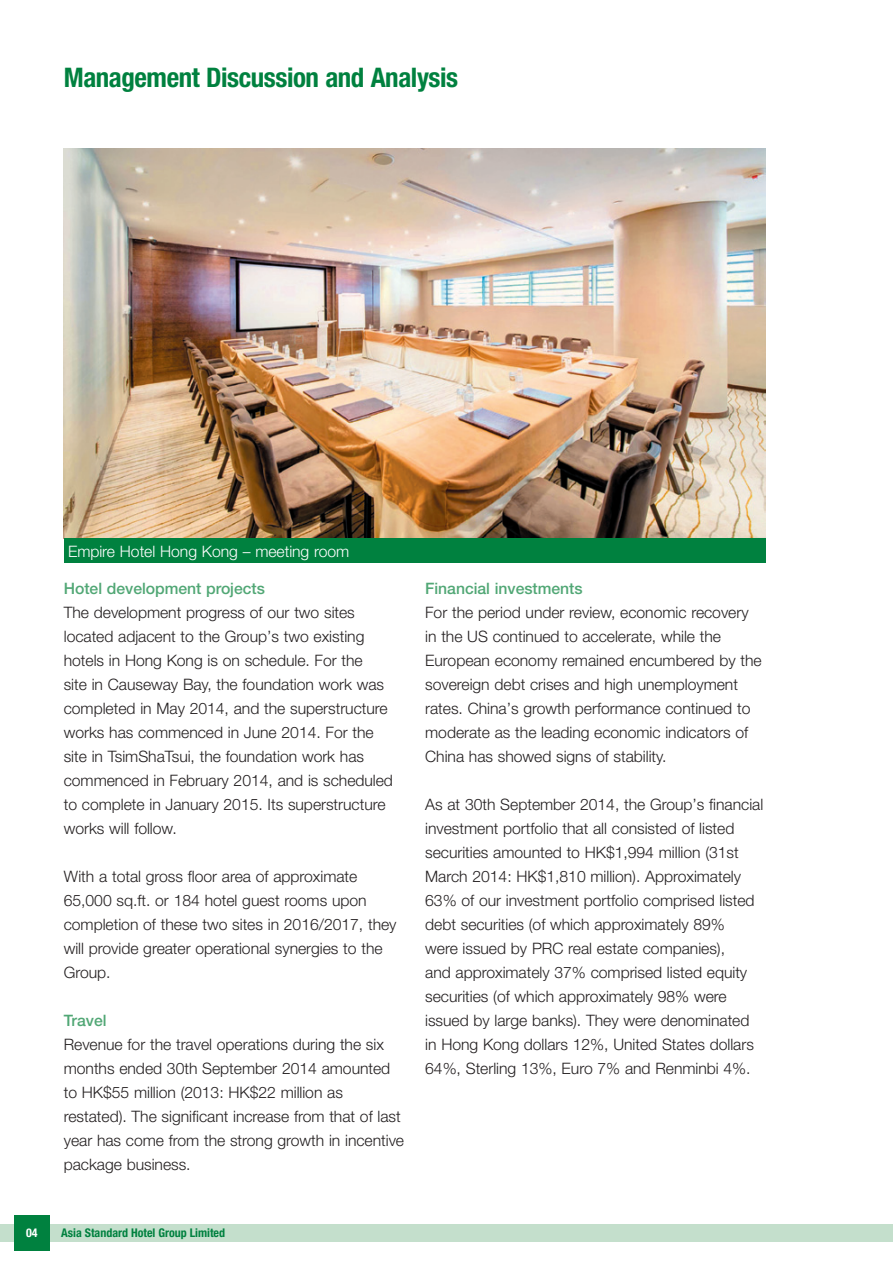
<style>
.page{position:relative;width:893px;height:1263px;background:#fff}
.page>*{position:absolute;margin:0;border:0;box-sizing:border-box;transform-origin:0 0}
.t1{font:700 condensed 27px "Helvetica Neue LT Std";letter-spacing:-.015em;color:#00813f}
.Body_Text{font:300 15.75px/24px "Helvetica Neue LT Std";color:#231f20}
.Heading_2{font:500 15.75px "Helvetica Neue LT Std";color:#51a775}
.Body_Text-2{font:300 15.75px "Helvetica Neue LT Std";color:#fff}
.t2{font:700 condensed 12px "Helvetica Neue LT Std";color:#00813f}
.t3{font:700 condensed 12px "Helvetica Neue LT Std";color:#fff}
</style>
<div class="page">
<div style="left:0;top:1224px;width:893px;height:17px;background:#c4dfcc"></div>
<div style="left:14px;top:1216px;width:36px;height:35px;background:#00813f"></div>
<img style="left:64px;top:149px;width:701px;height:390px">
<div style="left:64px;top:539px;width:701px;height:24px;background:#00813f"></div>
<p class="t1" style="left:64px;top:61px;width:396px">Management Discussion and Analysis</p>
<p class="Body_Text-2" style="left:68px;top:542px;width:283px">Empire Hotel Hong Kong – meeting room</p>
<p class="Heading_2" style="left:64px;top:579px;width:203px">Hotel development projects</p>
<p class="Body_Text" style="left:64px;top:600px;width:331px">The development progress of our two sites located adjacent to the Group’s two existing hotels in Hong Kong is on schedule. For the<br>site in Causeway Bay, the foundation work was completed in May 2014, and the superstructure works has commenced in June 2014. For the site in TsimShaTsui, the foundation work has commenced in February 2014, and is scheduled to complete in January 2015. Its superstructure works will follow.</p>
<p class="Body_Text" style="left:64px;top:864px;width:334px">With a total gross floor area of approximate 65,000 sq.ft. or 184 hotel guest rooms upon completion of these two sites in 2016/2017, they will provide greater operational synergies to the Group.</p>
<p class="Heading_2" style="left:64px;top:1011px;width:44px">Travel</p>
<p class="Body_Text" style="left:64px;top:1032px;width:342px">Revenue for the travel operations during the six months ended 30th September 2014 amounted to HK$55 million (2013: HK$22 million as restated). The significant increase from that of last year has come from the strong growth in incentive package business.</p>
<p class="Heading_2" style="left:425px;top:579px;width:159px">Financial investments</p>
<p class="Body_Text" style="left:425px;top:600px;width:338px">For the period under review, economic recovery in the US continued to accelerate, while the European economy remained encumbered by the sovereign debt crises and high unemployment rates. China’s growth performance continued to moderate as the leading economic indicators of China has showed signs of stability.</p>
<p class="Body_Text" style="left:425px;top:792px;width:340px">As at 30th September 2014, the Group’s financial investment portfolio that all consisted of listed securities amounted to HK$1,994 million (31st March 2014: HK$1,810 million). Approximately 63% of our investment portfolio comprised listed debt securities (of which approximately 89%<br>were issued by PRC real estate companies),<br>and approximately 37% comprised listed equity securities (of which approximately 98% were issued by large banks). They were denominated in Hong Kong dollars 12%, United States dollars 64%, Sterling 13%, Euro 7% and Renminbi 4%.</p>
<p class="t3" style="left:26px;top:1225px;width:13px">04</p>
<p class="t2" style="left:61px;top:1225px;width:165px">Asia Standard Hotel Group Limited</p>
</div>
